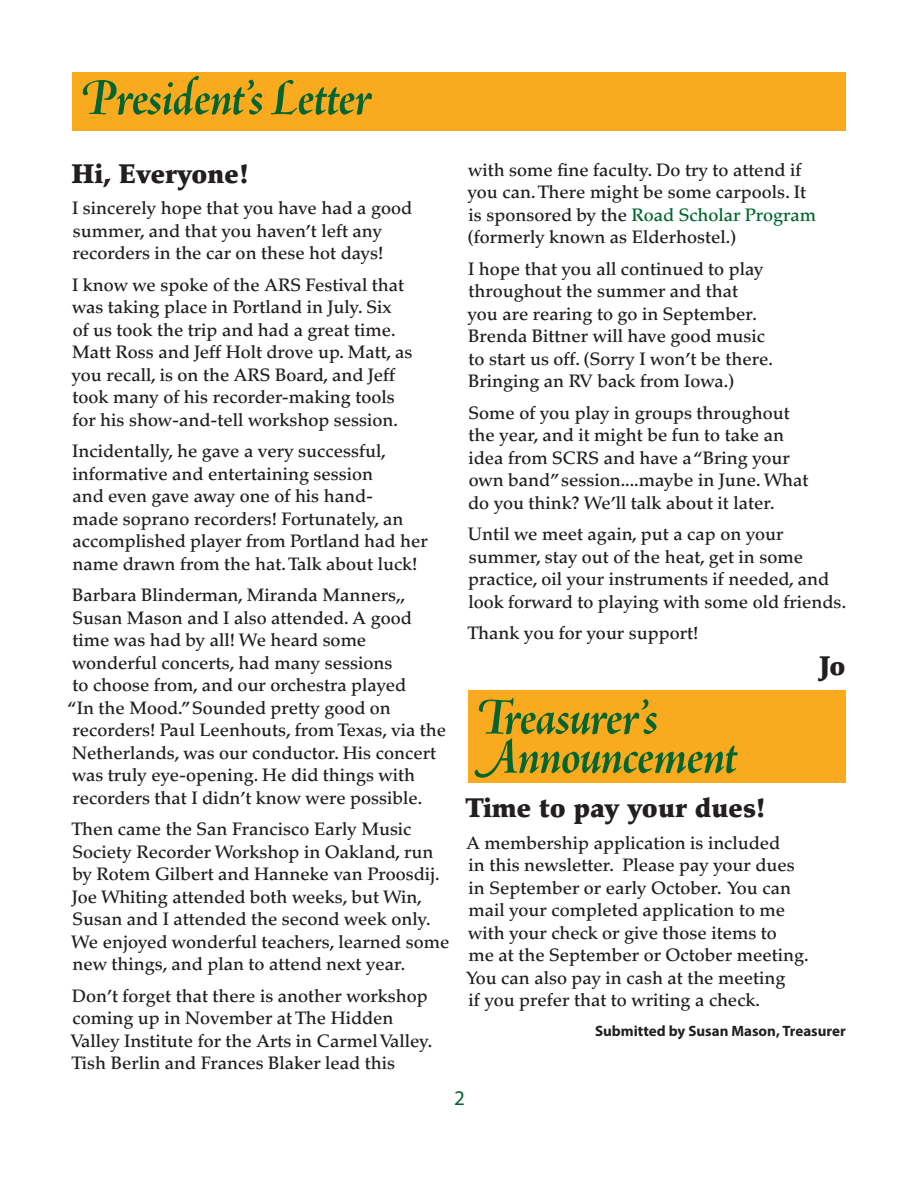
<style>
.page{position:relative;width:918px;height:1188px;background:#fff}
.page>*{position:absolute;margin:0;border:0;box-sizing:border-box;transform-origin:0 0}
.Head_1{font:54px "Adobe Jenson MM Sw 600 36";letter-spacing:-.015em;color:#00652e}
.Text{font:900 27px "Palatino";color:#231f20}
.Head_2{font:900 27px "Palatino";color:#231f20}
.Head_1-2{font:21px "Myriad Pro";color:#00652e}
.Text-2{font:500 18px/22.5px "Palatino";color:#231f20}
.Officers{font:700 15px "Myriad Pro";color:#231f20}
.s1{color:#00652e}
</style>
<div class="page">
<div style="left:72px;top:72px;width:774px;height:58px;background:#faaa1f"></div>
<div style="left:468px;top:690px;width:378px;height:54px;background:#faaa1f"></div>
<div style="left:468px;top:729px;width:378px;height:54px;background:#faaa1f"></div>
<p class="Head_1" style="left:80px;top:69px;width:294px">President’s Letter</p>
<p class="Head_2" style="left:72px;top:157px;width:179px">Hi, Everyone!</p>
<p class="Text-2" style="left:72px;top:197px;width:341px">I sincerely hope that you have had a good summer, and that you haven’t left any recorders in the car on these hot days!</p>
<p class="Text-2" style="left:72px;top:274px;width:342px">I know we spoke of the ARS Festival that was taking place in Portland in July. Six<br>of us took the trip and had a great time.<br>Matt Ross and Jeff Holt drove up. Matt, as you recall, is on the ARS Board, and Jeff took many of his recorder-making tools for his show-and-tell workshop session.</p>
<p class="Text-2" style="left:72px;top:440px;width:357px">Incidentally, he gave a very successful, informative and entertaining session<br>and even gave away one of his hand-<br>made soprano recorders! Fortunately, an accomplished player from Portland had her name drawn from the hat. Talk about luck!</p>
<p class="Text-2" style="left:68px;top:584px;width:380px">Barbara Blinderman, Miranda Manners,, Susan Mason and I also attended. A good time was had by all! We heard some wonderful concerts, had many sessions<br>to choose from, and our orchestra played<br>“In the Mood.” Sounded pretty good on recorders! Paul Leenhouts, from Texas, via the Netherlands, was our conductor. His concert was truly eye-opening. He did things with recorders that I didn’t know were possible.</p>
<p class="Text-2" style="left:71px;top:818px;width:380px">Then came the San Francisco Early Music Society Recorder Workshop in Oakland, run by Rotem Gilbert and Hanneke van Proosdij.<br>Joe Whiting attended both weeks, but Win, Susan and I attended the second week only.<br>We enjoyed wonderful teachers, learned some new things, and plan to attend next year.</p>
<p class="Text-2" style="left:71px;top:985px;width:363px">Don’t forget that there is another workshop coming up in November at The Hidden Valley Institute for the Arts in Carmel Valley.<br>Tish Berlin and Frances Blaker lead this</p>
<p class="Text-2" style="left:468px;top:159px;width:350px">with some fine faculty. Do try to attend if you can. There might be some carpools. It is sponsored by the <span class="s1">Road Scholar Program </span>(formerly known as Elderhostel.)</p>
<p class="Text-2" style="left:468px;top:258px;width:307px">I hope that you all continued to play throughout the summer and that<br>you are rearing to go in September.<br>Brenda Bittner will have good music to start us off. (Sorry I won’t be there.<br>Bringing an RV back from Iowa.)</p>
<p class="Text-2" style="left:468px;top:402px;width:342px">Some of you play in groups throughout the year, and it might be fun to take an idea from SCRS and have a “Bring your own band” session....maybe in June. What do you think? We’ll talk about it later.</p>
<p class="Text-2" style="left:468px;top:523px;width:380px">Until we meet again, put a cap on your summer, stay out of the heat, get in some practice, oil your instruments if needed, and look forward to playing with some old friends.</p>
<p class="Text-2" style="left:467px;top:622px;width:233px">Thank you for your support!</p>
<p class="Head_2" style="left:819px;top:650px;width:28px">Jo</p>
<p class="Head_1" style="left:476px;top:689px;width:184px">Treasurer’s</p>
<p class="Head_1" style="left:476px;top:728px;width:263px">Announcement</p>
<p class="Text" style="left:466px;top:792px;width:302px">Time to pay your dues!</p>
<p class="Text-2" style="left:466px;top:832px;width:344px">A membership application is included<br>in this newsletter. Please pay your dues in September or early October. You can mail your completed application to me with your check or give those items to<br>me at the September or October meeting.<br>You can also pay in cash at the meeting<br>if you prefer that to writing a check.</p>
<p class="Officers" style="left:595px;top:1022px;width:252px">Submitted by Susan Mason, Treasurer</p>
<p class="Head_1-2" style="left:454px;top:1085px;width:12px">2</p>
</div>
